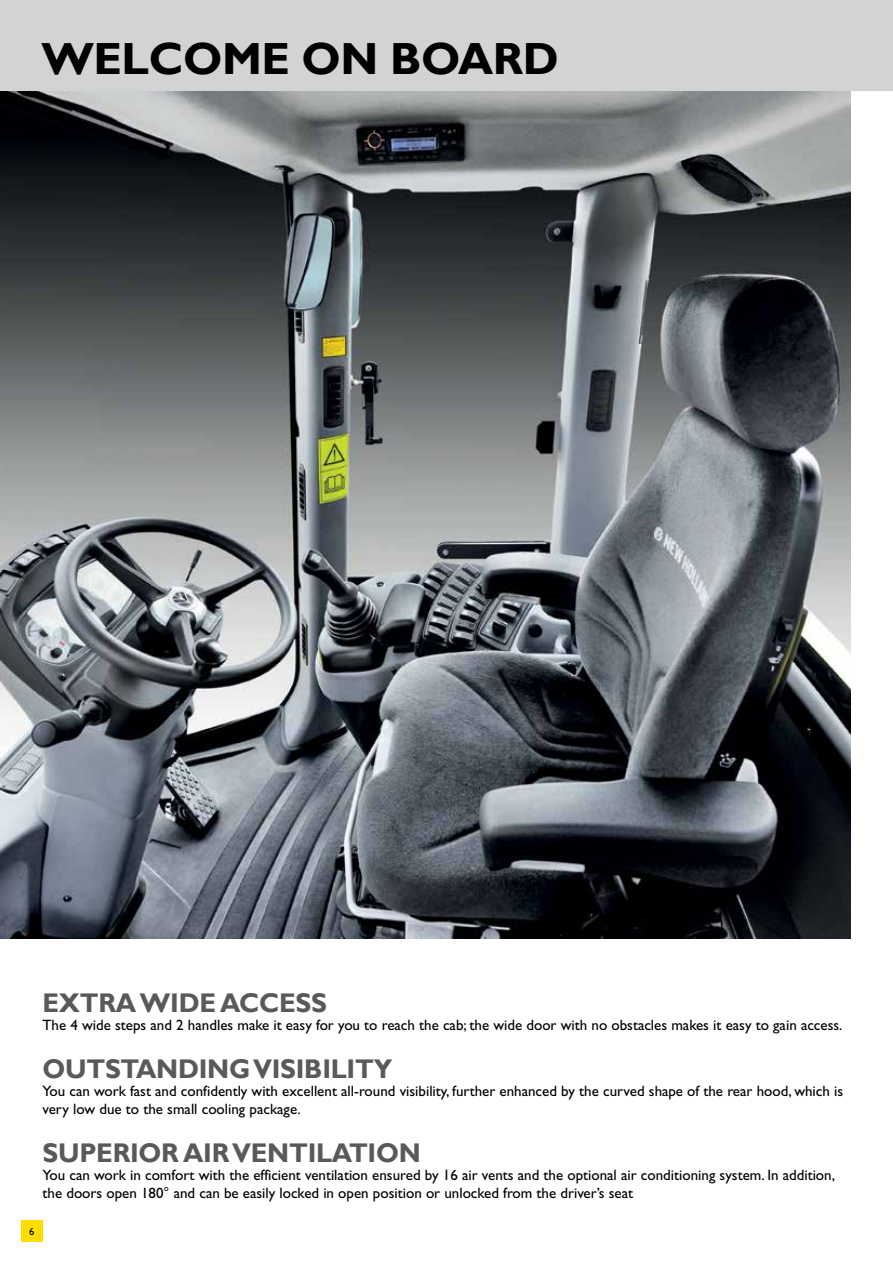
<style>
.page{position:relative;width:893px;height:1263px;background:#fff}
.page>*{position:absolute;margin:0;border:0;box-sizing:border-box;transform-origin:0 0}
.t1{font:700 45px "Gill Sans";color:#000}
.t2{font:700 27px "Gill Sans";letter-spacing:-.01em;color:#58595b}
.t3{font:15px/18px "Gill Sans";color:#000}
.t4{font:10.5px "Gill Sans";color:#000}
</style>
<div class="page">
<div style="left:21px;top:1220px;width:22px;height:22px;background:#fd0"></div>
<img style="left:0;top:90px;width:850px;height:848px">
<div style="left:0;top:0;width:893px;height:90px;background:#d1d3d4"></div>
<h1 class="t1" style="left:41px;top:31px;width:37px">WELCOME</h1>
<h1 class="t1" style="left:302px;top:31px;width:123px">ON BOARD</h1>
<h2 class="t2" style="left:43px;top:986px;width:118px">EXTRAWIDE</h2>
<h2 class="t2" style="left:220px;top:986px;width:19px">ACCESS</h2>
<p class="t3" style="left:43px;top:1016px;width:801px">The 4 wide steps and 2 handles make it easy for you to reach the cab; the wide door with no obstacles makes it easy to gain access.</p>
<h2 class="t2" style="left:43px;top:1052px;width:114px">OU TSTANDING</h2>
<h2 class="t2" style="left:253px;top:1052px;width:31px">VISIBILI</h2>
<h2 class="t2" style="left:355px;top:1052px;width:39px">TY</h2>
<p class="t3" style="left:43px;top:1082px;width:802px">You can work fast and confidently with excellent all-round visibility, further enhanced by the curved shape of the rear hood, which is very low due to the small cooling package.</p>
<h2 class="t2" style="left:43px;top:1136px;width:18px">SUPERIOR</h2>
<h2 class="t2" style="left:183px;top:1136px;width:17px">AIR</h2>
<h2 class="t2" style="left:232px;top:1136px;width:153px">VENTILATION</h2>
<p class="t3" style="left:43px;top:1166px;width:794px">You can work in comfort with the efficient ventilation ensured by 16 air vents and the optional air conditioning system. In addition, the doors open 180° and can be easily locked in open position or unlocked from the driver’s seat</p>
<p class="t4" style="left:29px;top:1225px;width:7px">6</p>
</div>
